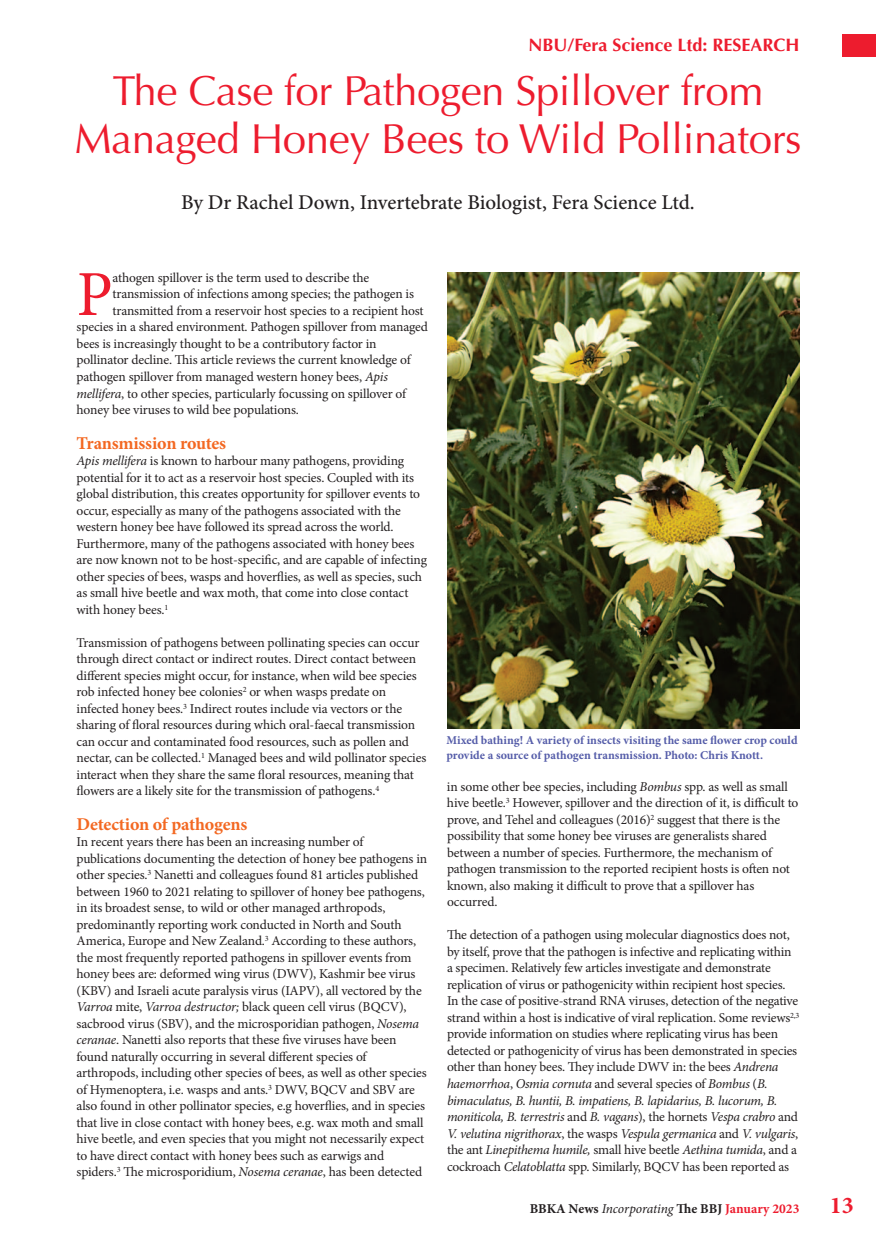
<style>
.page{position:relative;width:876px;height:1242px;background:#fff}
.page>*{position:absolute;margin:0;border:0;box-sizing:border-box;transform-origin:0 0}
.t1{font:64.2px "Minion Pro";color:#ed1c2e}
.t2{font:42px/48px "Optima";letter-spacing:-.01em;color:#ed1c2e;text-align:center}
.t3{font:700 24px "Minion Pro";color:#ed1c2e}
.t4{font:500 21px "Minion Pro";color:#231f20}
.t5{font:700 18px "Minion Pro";letter-spacing:-.01em;color:#f36822}
.t6{font:700 18px "Optima";color:#ed1c2e}
.t7{font:13.5px/16.5px "Minion Pro";letter-spacing:-.01em;color:#231f20}
.t8{font:700 13.5px "Minion Pro";color:#231f20}
.t9{font:700 12px/15px "Minion Pro";color:#555da9}
.s1{font-style:italic}
.s2{font-weight:400;font-style:italic}
.s3{color:#ed1c2e}
</style>
<div class="page">
<div style="left:842px;top:34px;width:34px;height:22px;background:#ed1c2e"></div>
<img style="left:447px;top:272px;width:352px;height:456px">
<p class="t6" style="left:528px;top:34px;width:273px">NBU/Fera Science Ltd: RESEARCH</p>
<p class="t2" style="left:74px;top:67px;width:729px">The Case for Pathogen Spillover from<br>Managed Honey Bees to Wild Pollinators</p>
<p class="t4" style="left:181px;top:194px;width:515px">By Dr Rachel Down, Invertebrate Biologist, Fera Science Ltd.</p>
<p class="t1" style="left:77px;top:269px;width:38px">P</p>
<p class="t7" style="left:113px;top:271px;width:258px">athogen spillover is the term used to describe the</p>
<p class="t7" style="left:113px;top:287px;width:303px">transmission of infections among species; the pathogen is</p>
<p class="t7" style="left:113px;top:304px;width:313px">transmitted from a reservoir host species to a recipient host</p>
<p class="t7" style="left:77px;top:320px;width:353px">species in a shared environment. Pathogen spillover from managed</p>
<p class="t7" style="left:77px;top:337px;width:302px">bees is increasingly thought to be a contributory factor in</p>
<p class="t7" style="left:77px;top:353px;width:336px">pollinator decline. This article reviews the current knowledge of</p>
<p class="t7" style="left:77px;top:370px;width:313px">pathogen spillover from managed western honey bees, <span class="s1">Apis</span></p>
<p class="t7" style="left:77px;top:386px;width:331px"><span class="s1">mellifera</span>, to other species, particularly focussing on spillover of</p>
<p class="t7" style="left:77px;top:403px;width:224px">honey bee viruses to wild bee populations.</p>
<p class="t5" style="left:77px;top:435px;width:151px">Transmission routes</p>
<p class="t7" style="left:77px;top:454px;width:352px"><span class="s1">Apis mellifera</span> is known to harbour many pathogens, providing potential for it to act as a reservoir host species. Coupled with its global distribution, this creates opportunity for spillover events to occur, especially as many of the pathogens associated with the western honey bee have followed its spread across the world.<br>Furthermore, many of the pathogens associated with honey bees are now known not to be host-specific, and are capable of infecting other species of bees, wasps and hoverflies, as well as species, such as small hive beetle and wax moth, that come into close contact with honey bees.<sup>1</sup></p>
<p class="t7" style="left:77px;top:635px;width:351px">Transmission of pathogens between pollinating species can occur through direct contact or indirect routes. Direct contact between different species might occur, for instance, when wild bee species rob infected honey bee colonies<sup>2</sup> or when wasps predate on infected honey bees.<sup>3</sup> Indirect routes include via vectors or the sharing of floral resources during which oral-faecal transmission can occur and contaminated food resources, such as pollen and nectar, can be collected.<sup>1</sup> Managed bees and wild pollinator species interact when they share the same floral resources, meaning that flowers are a likely site for the transmission of pathogens.<sup>4</sup></p>
<p class="t5" style="left:77px;top:816px;width:172px">Detection of pathogens</p>
<p class="t7" style="left:77px;top:835px;width:352px">In recent years there has been an increasing number of publications documenting the detection of honey bee pathogens in other species.<sup>3</sup> Nanetti and colleagues found 81 articles published between 1960 to 2021 relating to spillover of honey bee pathogens, in its broadest sense, to wild or other managed arthropods, predominantly reporting work conducted in North and South America, Europe and New Zealand.<sup>3</sup> According to these authors, the most frequently reported pathogens in spillover events from honey bees are: deformed wing virus (DWV), Kashmir bee virus (KBV) and Israeli acute paralysis virus (IAPV), all vectored by the <span class="s1">Varroa</span> mite, <span class="s1">Varroa destructor;</span> black queen cell virus (BQCV), sacbrood virus (SBV), and the microsporidian pathogen, <span class="s1">Nosema ceranae</span>. Nanetti also reports that these five viruses have been found naturally occurring in several different species of arthropods, including other species of bees, as well as other species of Hymenoptera, i.e. wasps and ants.<sup>3</sup> DWV, BQCV and SBV are also found in other pollinator species, e.g hoverflies, and in species that live in close contact with honey bees, e.g. wax moth and small hive beetle, and even species that you might not necessarily expect to have direct contact with honey bees such as earwigs and spiders.<sup>3</sup> The microsporidium, <span class="s1">Nosema ceranae</span>, has been detected</p>
<p class="t9" style="left:446px;top:733px;width:353px">Mixed bathing! A variety of insects visiting the same flower crop could provide a source of pathogen transmission. Photo: Chris Knott.</p>
<p class="t7" style="left:447px;top:779px;width:353px">in some other bee species, including <span class="s1">Bombus</span> spp. as well as small hive beetle.<sup>3</sup> However, spillover and the direction of it, is difficult to prove, and Tehel and colleagues (2016)<sup>2</sup> suggest that there is the possibility that some honey bee viruses are generalists shared between a number of species. Furthermore, the mechanism of pathogen transmission to the reported recipient hosts is often not known, also making it difficult to prove that a spillover has occurred.</p>
<p class="t7" style="left:447px;top:928px;width:354px">The detection of a pathogen using molecular diagnostics does not, by itself, prove that the pathogen is infective and replicating within a specimen. Relatively few articles investigate and demonstrate replication of virus or pathogenicity within recipient host species.<br>In the case of positive-strand RNA viruses, detection of the negative strand within a host is indicative of viral replication. Some reviews<sup>2,3 </sup>provide information on studies where replicating virus has been detected or pathogenicity of virus has been demonstrated in species other than honey bees. They include DWV in: the bees <span class="s1">Andrena haemorrhoa</span>, <span class="s1">Osmia cornuta</span> and several species of <span class="s1">Bombus</span> (<span class="s1">B. bimaculatus, B. huntii, B. impatiens, B. lapidarius, B. lucorum, B. moniticola, B. terrestris</span> and <span class="s1">B. vagans</span>), the hornets <span class="s1">Vespa crabro</span> and <span class="s1">V. velutina nigrithorax</span>, the wasps <span class="s1">Vespula germanica</span> and <span class="s1">V. vulgaris</span>, the ant <span class="s1">Linepithema humile,</span> small hive beetle <span class="s1">Aethina tumida</span>, and a cockroach <span class="s1">Celatoblatta</span> spp. Similarly, BQCV has been reported as</p>
<p class="t8" style="left:530px;top:1202px;width:271px">BBKA News <span class="s2">Incorporating</span> The BBJ <span class="s3">January 2023</span></p>
<p class="t3" style="left:830px;top:1195px;width:25px">13</p>
</div>
